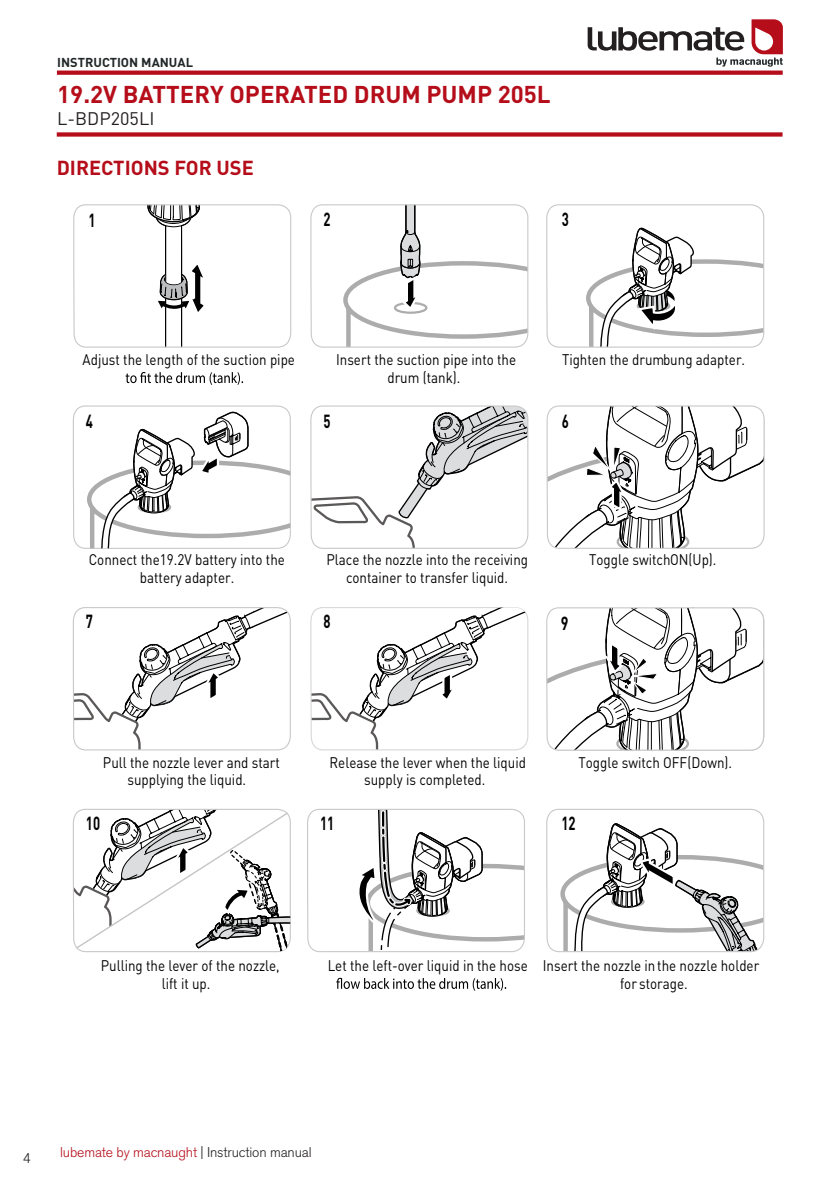
<style>
.page{position:relative;width:840px;height:1191px;background:#fff}
.page>*{position:absolute;margin:0;border:0;box-sizing:border-box;transform-origin:0 0}
.t1{font:700 24px "DIN";color:#b50e1a}
.Manual_Heading{font:700 20px "DIN";color:#b50e1a}
.t2{font:700 18.8px "DIN";color:#020202;scale:.7 1}
.t3{font:700 18.8px "DIN";color:#020202;scale:.75 1}
.t4{font:18px "DIN";color:#231f20}
.t5{font:15.2px/17.8px "DIN";color:#020202;text-align:center;scale:.88 1}
.t6{font:300 14px "Akzidenz Grotesk Pro";letter-spacing:-.01em;color:#b50e1a}
.t7{font:300 14px "Akzidenz Grotesk Pro";color:#231f20}
.t8{font:700 12.8px "DIN";color:#212727}
.s1{color:#231f20}
</style>
<div class="page">
<div style="left:57px;top:132px;width:725px;height:5px;background:#b50e1a"></div>
<svg style="left:57px;top:71px;width:725px;height:4px;background:#b81925"></svg>
<svg style="left:587px;top:19px;width:195px;height:48px"></svg>
<svg style="left:72px;top:607px;width:219px;height:144px"></svg>
<svg style="left:336px;top:977px;width:170px;height:13px"></svg>
<svg style="left:546px;top:204px;width:218px;height:144px"></svg>
<svg style="left:546px;top:405px;width:218px;height:144px"></svg>
<svg style="left:546px;top:607px;width:218px;height:144px"></svg>
<svg style="left:307px;top:808px;width:218px;height:145px"></svg>
<svg style="left:546px;top:808px;width:218px;height:145px"></svg>
<svg style="left:72px;top:808px;width:219px;height:144px"></svg>
<svg style="left:310px;top:204px;width:218px;height:144px"></svg>
<svg style="left:310px;top:607px;width:218px;height:144px"></svg>
<svg style="left:73px;top:204px;width:219px;height:144px"></svg>
<svg style="left:125px;top:372px;width:118px;height:13px"></svg>
<svg style="left:72px;top:405px;width:219px;height:144px"></svg>
<svg style="left:310px;top:405px;width:218px;height:144px"></svg>
<p class="t8" style="left:57px;top:54px;width:137px">INSTRUCTION MANUAL</p>
<h1 class="t1" style="left:57px;top:79px;width:494px">19.2V BATTERY OPERATED DRUM PUMP 205L</h1>
<p class="t4" style="left:57px;top:107px;width:99px">L-BDP205LI</p>
<p class="Manual_Heading" style="left:57px;top:154px;width:198px">DIRECTIONS FOR USE</p>
<p class="t2" style="left:88px;top:208px;width:12px">1</p>
<p class="t2" style="left:323px;top:207px;width:12px">2</p>
<p class="t2" style="left:561px;top:207px;width:12px">3</p>
<p class="t5" style="left:83px;top:350px;width:243px">Adjust the length of the suction pipe</p>
<p class="t5" style="left:336px;top:350px;width:206px">Insert the suction pipe into the drum (tank).</p>
<p class="t5" style="left:561px;top:350px;width:209px">Tighten the drumbung adapter.</p>
<p class="t2" style="left:86px;top:409px;width:12px">4</p>
<p class="t2" style="left:323px;top:409px;width:12px">5</p>
<p class="t2" style="left:561px;top:409px;width:12px">6</p>
<p class="t5" style="left:89px;top:550px;width:224px">Connect the 19.2V battery into the battery adapter.</p>
<p class="t5" style="left:326px;top:550px;width:230px">Place the nozzle into the receiving</p>
<p class="t5" style="left:589px;top:550px;width:146px">Toggle switchON(Up).</p>
<p class="t5" style="left:346px;top:568px;width:185px">container to transfer liquid.</p>
<p class="t2" style="left:86px;top:609px;width:12px">7</p>
<p class="t2" style="left:323px;top:609px;width:12px">8</p>
<p class="t3" style="left:560px;top:611px;width:12px">9</p>
<p class="t5" style="left:127px;top:753px;width:175px;text-align:left;text-indent:-24px">Pull the nozzle lever and start supplying the liquid.</p>
<p class="t5" style="left:329px;top:753px;width:224px">Release the lever when the liquid</p>
<p class="t5" style="left:578px;top:753px;width:176px">Toggle switch OFF(Down).</p>
<p class="t5" style="left:364px;top:770px;width:139px">supply is completed.</p>
<p class="t2" style="left:86px;top:811px;width:22px">10</p>
<p class="t2" style="left:320px;top:811px;width:22px">11</p>
<p class="t2" style="left:561px;top:811px;width:22px">12</p>
<p class="t5" style="left:101px;top:956px;width:205px">Pulling the lever of the nozzle, lift it up.</p>
<p class="t5" style="left:619px;top:956px;width:159px;text-align:left;text-indent:-292px">Let the left-over liquid in the hose Insert the nozzle inthe nozzle holder for storage.</p>
<p class="t7" style="left:23px;top:1149px;width:10px">4</p>
<p class="t6" style="left:60px;top:1143px;width:253px">lubemate by macnaught <span class="s1">| Instruction manual</span></p>
</div>
